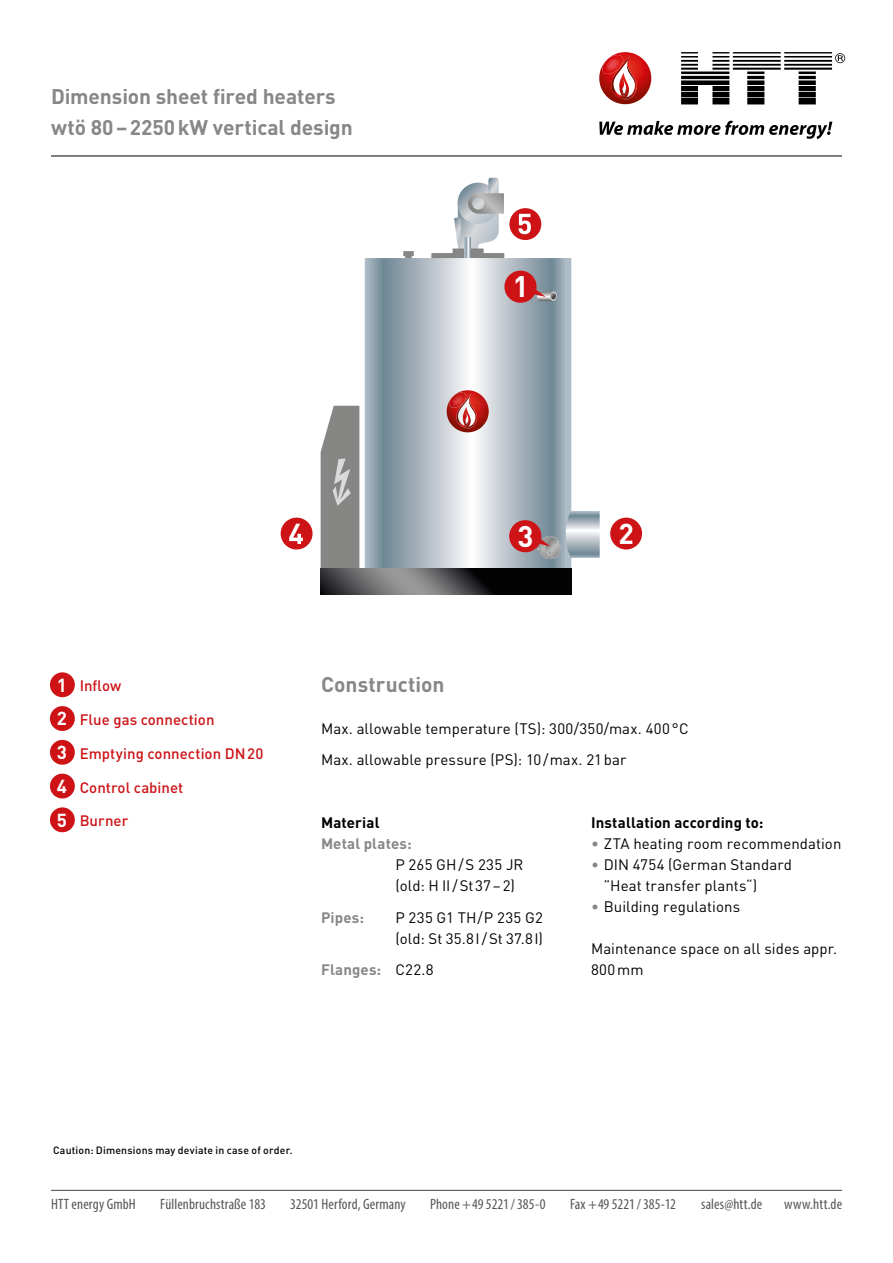
<style>
.page{position:relative;width:893px;height:1263px;background:#fff}
.page>*{position:absolute;margin:0;border:0;box-sizing:border-box;transform-origin:0 0}
.t1{font:700 29.4px "DIN";color:#fff}
.t2{font:700 28.35px "DIN";color:#fff}
.t3{font:700 21px/31.5px "DIN";letter-spacing:-.005em;color:#878786}
.t4{font:15px/21px "DIN";letter-spacing:.005em;color:#000}
.t5{font:condensed 15px "Myriad Pro";letter-spacing:.01em;color:#565656}
.t6{font:500 15px "DIN";color:#cd1316}
.t7{font:700 15px "DIN";letter-spacing:.01em;color:#000}
.t8{font:700 15px "DIN";letter-spacing:.01em;color:#878786}
.t9{font:500 10.5px "DIN";letter-spacing:.015em;color:#000}
.s1{font-weight:700;font-size:18.6px;color:#fff}
.s2{font-weight:400;color:#000}
.s3{color:#878786}
</style>
<div class="page">
<div style="left:50px;top:672px;width:25px;height:25px;background:#cd1316;border-radius:50%"></div>
<div style="left:50px;top:706px;width:25px;height:25px;background:#cd1316;border-radius:50%"></div>
<div style="left:50px;top:740px;width:25px;height:25px;background:#cd1316;border-radius:50%"></div>
<div style="left:50px;top:774px;width:25px;height:24px;background:#cd1316;border-radius:50%"></div>
<div style="left:50px;top:807px;width:25px;height:25px;background:#cd1316;border-radius:50%"></div>
<svg style="left:431px;top:178px;width:73px;height:80px"></svg>
<svg style="left:465px;top:237px;width:6px;height:21px"></svg>
<svg style="left:403px;top:251px;width:11px;height:7px"></svg>
<svg style="left:365px;top:258px;width:206px;height:310px;background:#afbbc3"></svg>
<svg style="left:566px;top:511px;width:34px;height:47px;background:#b0bcc4"></svg>
<svg style="left:321px;top:568px;width:250px;height:26px;background:#3f3f41"></svg>
<svg style="left:321px;top:406px;width:38px;height:164px;background:#8f8f8f"></svg>
<img style="left:447px;top:390px;width:42px;height:42px">
<img style="left:448px;top:393px;width:19px;height:15px">
<svg style="left:502px;top:268px;width:55px;height:37px;background:#ab676e"></svg>
<svg style="left:507px;top:518px;width:53px;height:40px;background:#ad6b70"></svg>
<div style="left:610px;top:518px;width:32px;height:31px;background:#cd1316;border-radius:50%"></div>
<div style="left:281px;top:518px;width:32px;height:31px;background:#cd1316;border-radius:50%"></div>
<svg style="left:289px;top:524px;width:14px;height:20px"></svg>
<div style="left:509px;top:208px;width:32px;height:32px;background:#cd1316;border-radius:50%"></div>
<svg style="left:518px;top:214px;width:13px;height:20px"></svg>
<hr style="left:51px;top:1190px;width:791px;height:1px;background:#565656">
<hr style="left:51px;top:155px;width:791px;height:2px;background:#565656">
<svg style="left:681px;top:52px;width:164px;height:52px"></svg>
<svg style="left:599px;top:52px;width:52px;height:52px"></svg>
<img style="left:601px;top:55px;width:24px;height:19px">
<svg style="left:599px;top:121px;width:233px;height:18px"></svg>
<h3 class="t3" style="left:51px;top:79px;width:303px">Dimension sheet fired heaters wtö 80–2250kW vertical design</h3>
<h1 class="t1" style="left:513px;top:267px;width:17px">1</h1>
<h1 class="t1" style="left:518px;top:517px;width:17px">3</h1>
<h2 class="t2" style="left:618px;top:515px;width:17px">2</h2>
<p class="t6" style="left:57px;top:676px;width:66px"><span class="s1">1</span> Inflow</p>
<p class="t6" style="left:57px;top:710px;width:159px"><span class="s1">2</span> Flue gas connection</p>
<p class="t6" style="left:57px;top:744px;width:208px"><span class="s1">3</span> Emptying connection DN20</p>
<p class="t6" style="left:57px;top:777px;width:128px"><span class="s1">4</span> Control cabinet</p>
<p class="t6" style="left:57px;top:811px;width:73px"><span class="s1">5</span> Burner</p>
<h3 class="t3" style="left:321px;top:667px;width:125px">Construction</h3>
<p class="t4" style="left:321px;top:712px;width:369px;line-height:31.5px">Max. allowable temperature (TS): 300/350/max. 400°C<br>Max. allowable pressure (PS): 10/max. 21bar</p>
<p class="t7" style="left:321px;top:813px;width:60px">Material</p>
<p class="t8" style="left:321px;top:834px;width:92px">Metal plates:</p>
<p class="t4" style="left:395px;top:854px;width:129px">P 265 GH/S 235 JR (old: H II /St37–2)</p>
<p class="t8" style="left:321px;top:907px;width:44px">Pipes:</p>
<p class="t4" style="left:395px;top:906px;width:149px">P 235 G1 TH/P 235 G2 (old: St 35.8I /St 37.8I)</p>
<p class="t8" style="left:321px;top:960px;width:114px">Flanges: <span class="s2">C22.8</span></p>
<p class="t7" style="left:591px;top:813px;width:174px">Installation according to:</p>
<p class="t4" style="left:591px;top:833px;width:252px"><span class="s3">•</span> ZTA heating room recommendation</p>
<p class="t4" style="left:604px;top:854px;width:190px;text-indent:-13px"><span class="s3">•</span> DIN 4754 (German Standard ”Heat transfer plants“)</p>
<p class="t4" style="left:591px;top:896px;width:151px"><span class="s3">•</span> Building regulations</p>
<p class="t4" style="left:591px;top:938px;width:248px">Maintenance space on all sides appr.<br>800mm</p>
<p class="t9" style="left:53px;top:1143px;width:241px">Caution: Dimensions may deviate in case of order.</p>
<p class="t5" style="left:51px;top:1195px;width:86px">HTT energy GmbH</p>
<p class="t5" style="left:160px;top:1195px;width:107px">Füllenbruchstraße 183</p>
<p class="t5" style="left:290px;top:1195px;width:117px">32501 Herford, Germany</p>
<p class="t5" style="left:430px;top:1195px;width:117px">Phone +49 5221/385-0</p>
<p class="t5" style="left:570px;top:1195px;width:107px">Fax +49 5221/385-12</p>
<p class="t5" style="left:701px;top:1195px;width:63px">sales@htt.de</p>
<p class="t5" style="left:784px;top:1195px;width:59px">www.htt.de</p>
</div>
